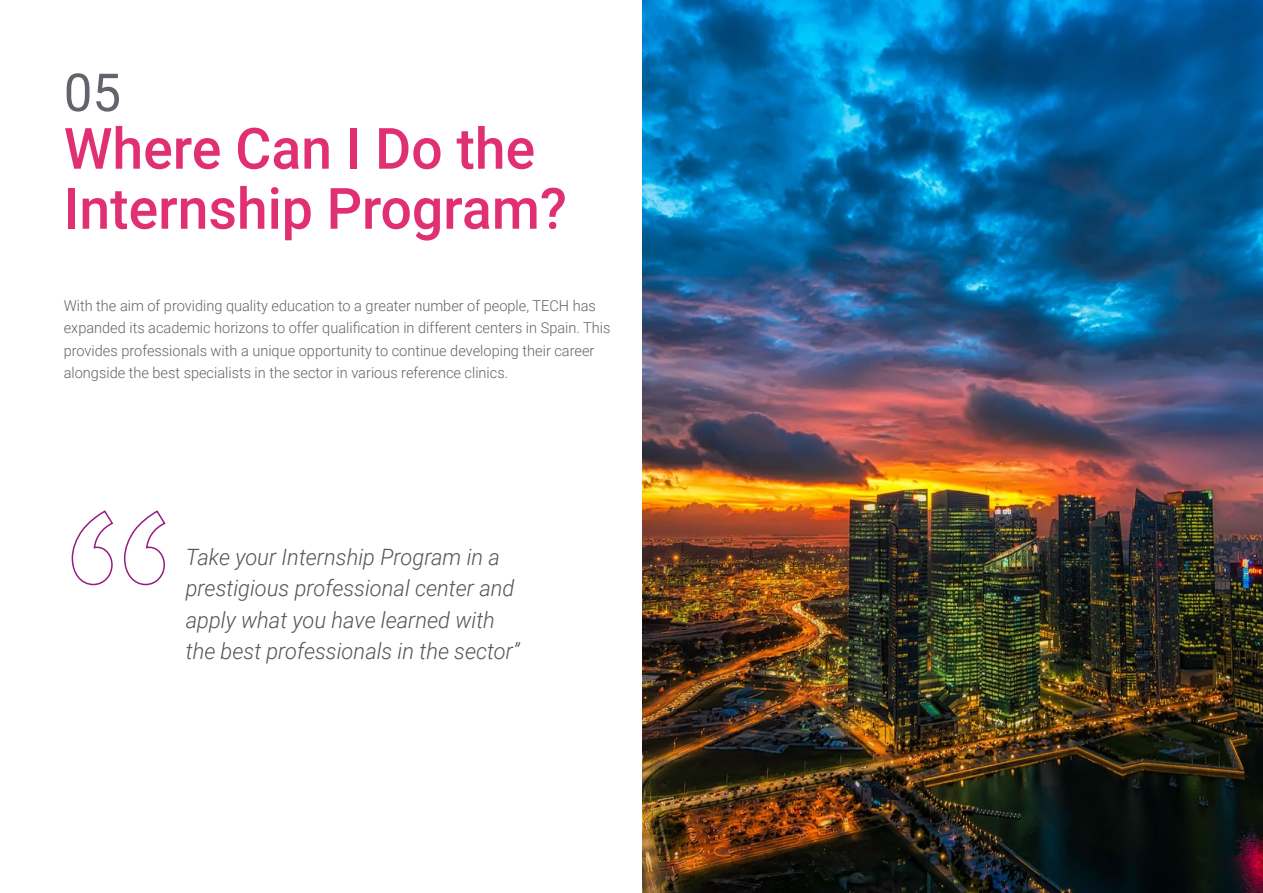
<style>
.page{position:relative;width:1263px;height:893px;background:#fff}
.page>*{position:absolute;margin:0;border:0;box-sizing:border-box;transform-origin:0 0}
.t1{font:500 57px/60px "Roboto";color:#e03073}
.t2{font:52.5px "Roboto";color:#61646a}
.t3{font:italic 300 22.5px/31.5px "Roboto";color:#52555b}
.t4{font:300 15px/22.5px "Roboto";color:#61646a}
</style>
<div class="page">
<svg style="left:71px;top:510px;width:95px;height:76px"></svg>
<img style="left:642px;top:0;width:621px;height:893px">
<h2 class="t2" style="left:64px;top:56px;width:59px">05</h2>
<h1 class="t1" style="left:64px;top:116px;width:504px">Where Can I Do the<br>Internship Program?</h1>
<p class="t4" style="left:64px;top:293px;width:548px">With the aim of providing quality education to a greater number of people, TECH has expanded its academic horizons to offer qualification in different centers in Spain. This provides professionals with a unique opportunity to continue developing their career alongside the best specialists in the sector in various reference clinics.</p>
<h3 class="t3" style="left:186px;top:540px;width:335px">Take your Internship Program in a prestigious professional center and apply what you have learned with the best professionals in the sector”</h3>
</div>
